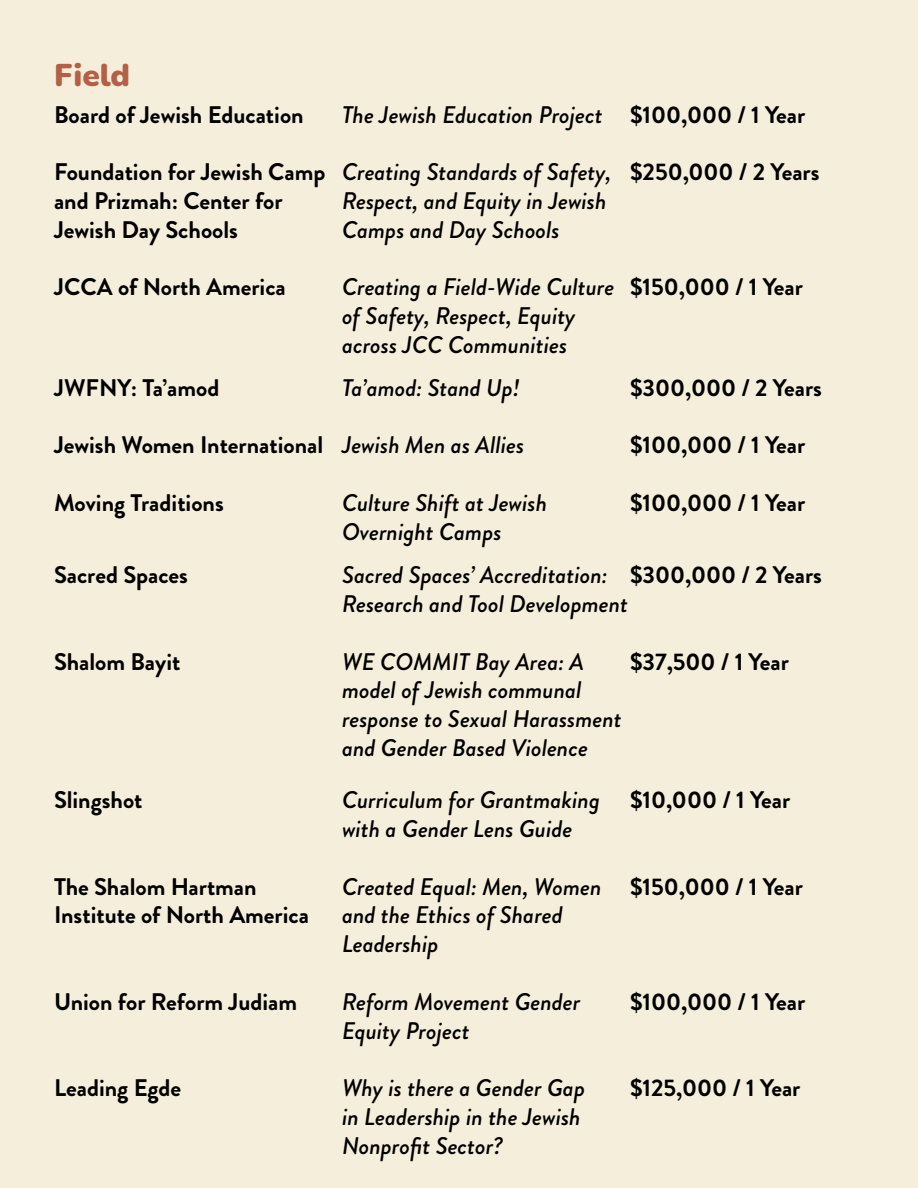
<style>
.page{position:relative;width:918px;height:1188px;background:#f5eedb}
.page>*{position:absolute;margin:0;border:0;box-sizing:border-box;transform-origin:0 0}
.t1{font:900 31.5px "Nunito";color:#b55f47}
.t2{font:italic 500 24px/28.8px "Brandon Grotesque";color:#000}
.t3{font:700 24px/28.8px "Brandon Grotesque";color:#000}
</style>
<div class="page">
<p class="t1" style="left:54px;top:52px;width:78px">Field</p>
<p class="t3" style="left:54px;top:100px;width:251px">Board of Jewish Education</p>
<p class="t3" style="left:54px;top:158px;width:273px">Foundation for Jewish Camp and Prizmah: Center for<br>Jewish Day Schools</p>
<p class="t3" style="left:54px;top:273px;width:233px">JCCA of North America</p>
<p class="t2" style="left:342px;top:100px;width:262px">The Jewish Education Project</p>
<p class="t2" style="left:342px;top:158px;width:271px">Creating Standards of Safety,<br>Respect, and Equity in Jewish<br>Camps and Day Schools</p>
<p class="t2" style="left:342px;top:273px;width:274px">Creating a Field-Wide Culture of Safety, Respect, Equity across JCC Communities</p>
<p class="t3" style="left:630px;top:100px;width:177px">$100,000 / 1 Year</p>
<p class="t3" style="left:630px;top:158px;width:191px">$250,000 / 2 Years</p>
<p class="t3" style="left:630px;top:273px;width:175px">$150,000 / 1 Year</p>
<p class="t3" style="left:54px;top:373px;width:167px">JWFNY: Ta’amod</p>
<p class="t3" style="left:54px;top:431px;width:271px">Jewish Women International</p>
<p class="t3" style="left:54px;top:488px;width:171px">Moving Traditions</p>
<p class="t2" style="left:342px;top:373px;width:179px">Ta’amod: Stand Up!</p>
<p class="t2" style="left:342px;top:431px;width:184px">Jewish Men as Allies</p>
<p class="t2" style="left:342px;top:488px;width:207px">Culture Shift at Jewish<br>Overnight Camps</p>
<p class="t3" style="left:630px;top:373px;width:193px">$300,000 / 2 Years</p>
<p class="t3" style="left:630px;top:431px;width:177px">$100,000 / 1 Year</p>
<p class="t3" style="left:630px;top:488px;width:177px">$100,000 / 1 Year</p>
<p class="t3" style="left:54px;top:561px;width:135px">Sacred Spaces</p>
<p class="t3" style="left:54px;top:647px;width:128px">Shalom Bayit</p>
<p class="t3" style="left:630px;top:561px;width:193px">$300,000 / 2 Years</p>
<p class="t2" style="left:342px;top:561px;width:288px">Sacred Spaces’ Accreditation:<br>Research and Tool Development</p>
<p class="t2" style="left:342px;top:647px;width:281px">WE COMMIT Bay Area: A model of Jewish communal response to Sexual Harassment and Gender Based Violence</p>
<p class="t3" style="left:630px;top:647px;width:160px">$37,500 / 1 Year</p>
<p class="t3" style="left:54px;top:786px;width:90px">Slingshot</p>
<p class="t2" style="left:342px;top:786px;width:260px">Curriculum for Grantmaking with a Gender Lens Guide</p>
<p class="t3" style="left:630px;top:786px;width:162px">$10,000 / 1 Year</p>
<p class="t3" style="left:54px;top:872px;width:256px">The Shalom Hartman<br>Institute of North America</p>
<p class="t3" style="left:54px;top:987px;width:245px">Union for Reform Judiam</p>
<p class="t3" style="left:54px;top:1074px;width:129px">Leading Egde</p>
<p class="t2" style="left:342px;top:872px;width:261px">Created Equal: Men, Women and the Ethics of Shared<br>Leadership</p>
<p class="t2" style="left:342px;top:987px;width:240px">Reform Movement Gender<br>Equity Project</p>
<p class="t2" style="left:342px;top:1074px;width:245px">Why is there a Gender Gap in Leadership in the Jewish<br>Nonprofit Sector?</p>
<p class="t3" style="left:630px;top:872px;width:175px">$150,000 / 1 Year</p>
<p class="t3" style="left:630px;top:987px;width:177px">$100,000 / 1 Year</p>
<p class="t3" style="left:630px;top:1074px;width:172px">$125,000 / 1 Year</p>
</div>
